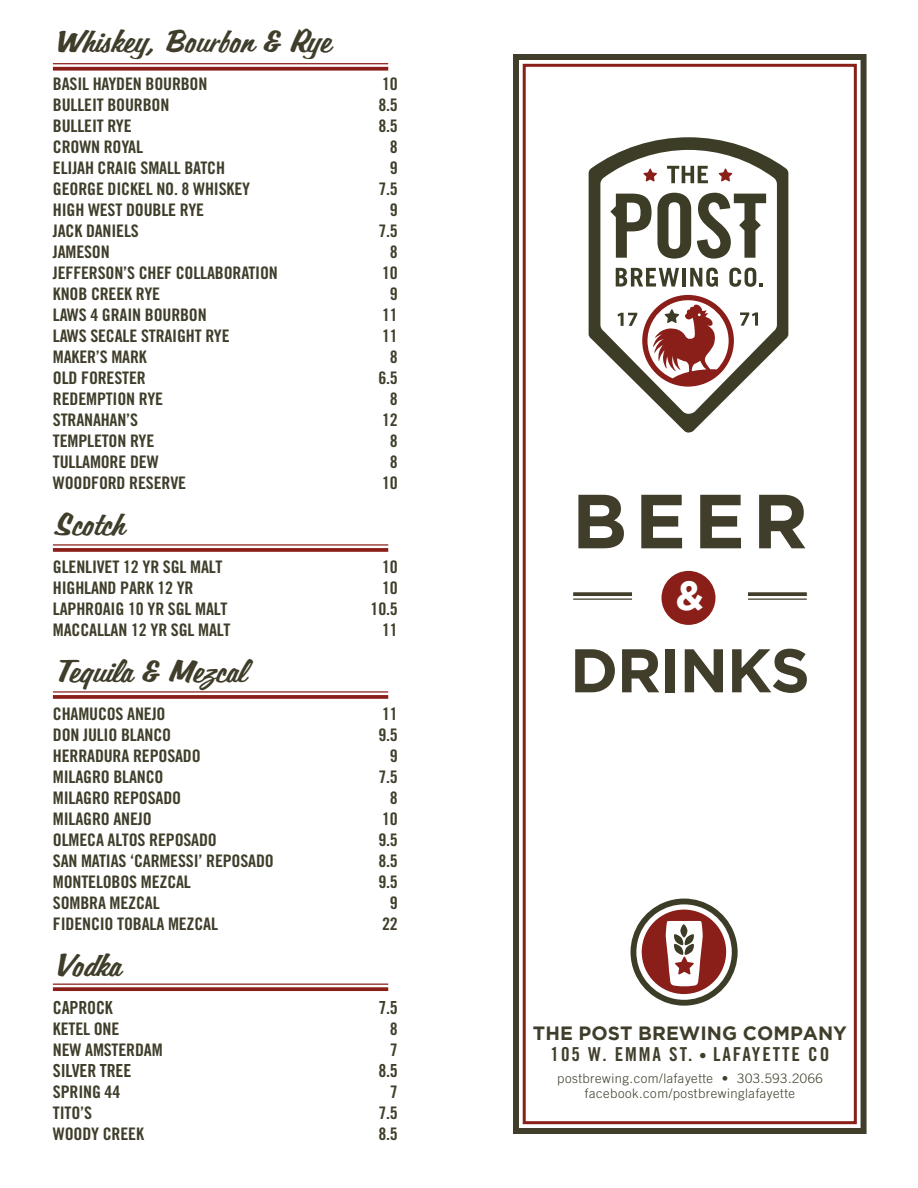
<style>
.page{position:relative;width:918px;height:1188px;background:#fff}
.page>*{position:absolute;margin:0;border:0;box-sizing:border-box;transform-origin:0 0}
.t1{font:700 76.5px "Gotham";color:#403e2b}
.t2{font:700 61.5px "Gotham";letter-spacing:-.02em;color:#403e2b}
.t3{font:700 40.5px "Gotham";color:#fff}
.t4{font:31.65px "Filmotype Lakeside";color:#403e2b;scale:1.04 1}
.t5{font:19.2px "Trade Gothic LT Std Bd Cn 20";letter-spacing:.1em;color:#403e2b}
.t6{font:700 19.2px "Gotham";color:#403e2b}
.t7{font:18px "Trade Gothic LT Std Bd Cn 20";letter-spacing:-.01em;color:#403e2b}
.t8{font:17.25px "Trade Gothic LT Std Bd Cn 20";letter-spacing:-.01em;color:#403e2b;scale:1.04 1}
.t9{font:300 13.05px "Trade Gothic LT Std";letter-spacing:.04em;color:#403e2b}
.s1{font-size:15.15px}
</style>
<div class="page">
<div style="left:513px;top:54px;width:354px;height:1080px;border:6px solid #403e2b"></div>
<div style="left:523px;top:64px;width:334px;height:1060px;border:3px solid #8a1e19"></div>
<svg style="left:589px;top:137px;width:199px;height:296px"></svg>
<svg style="left:616px;top:268px;width:63px;height:19px"></svg>
<hr style="left:682px;top:268px;width:4px;height:19px;background:#3d3d27">
<svg style="left:690px;top:268px;width:28px;height:19px"></svg>
<svg style="left:729px;top:268px;width:34px;height:19px"></svg>
<svg style="left:667px;top:166px;width:41px;height:17px"></svg>
<svg style="left:740px;top:312px;width:18px;height:14px"></svg>
<svg style="left:697px;top:193px;width:69px;height:66px"></svg>
<svg style="left:610px;top:193px;width:81px;height:66px"></svg>
<svg style="left:618px;top:295px;width:116px;height:92px"></svg>
<svg style="left:643px;top:169px;width:14px;height:12px"></svg>
<svg style="left:719px;top:169px;width:13px;height:12px"></svg>
<div style="left:662px;top:571px;width:54px;height:54px;background:#8a1e19;border-radius:50%"></div>
<svg style="left:573px;top:592px;width:59px;height:4px"></svg>
<hr style="left:573px;top:599px;width:59px;height:1px;background:#403e2b">
<svg style="left:748px;top:592px;width:59px;height:4px"></svg>
<hr style="left:748px;top:599px;width:59px;height:1px;background:#403e2b">
<svg style="left:631px;top:899px;width:107px;height:107px"></svg>
<svg style="left:53px;top:67px;width:335px;height:4px"></svg>
<hr style="left:53px;top:63px;width:335px;height:1px;background:#8a1e19">
<svg style="left:53px;top:548px;width:335px;height:4px"></svg>
<hr style="left:53px;top:544px;width:335px;height:2px;background:#8a1e19">
<svg style="left:53px;top:695px;width:335px;height:4px"></svg>
<hr style="left:53px;top:691px;width:335px;height:2px;background:#8a1e19">
<svg style="left:53px;top:987px;width:335px;height:4px"></svg>
<hr style="left:53px;top:984px;width:335px;height:1px;background:#8a1e19">
<p class="t4" style="left:53px;top:21px;width:268px">Whiskey, Bourbon &amp; Rye</p>
<p class="t8" style="left:53px;top:73px;width:150px">BASIL HAYDEN BOURBON</p>
<p class="t8" style="left:382px;top:73px;width:17px">10</p>
<p class="t8" style="left:53px;top:94px;width:113px">BULLEIT BOURBON</p>
<p class="t8" style="left:378px;top:94px;width:20px">8.5</p>
<p class="t8" style="left:53px;top:115px;width:77px">BULLEIT RYE</p>
<p class="t8" style="left:378px;top:115px;width:20px">8.5</p>
<p class="t8" style="left:53px;top:136px;width:88px">CROWN ROYAL</p>
<p class="t8" style="left:390px;top:136px;width:9px">8</p>
<p class="t8" style="left:53px;top:157px;width:167px">ELIJAH CRAIG SMALL BATCH</p>
<p class="t8" style="left:390px;top:157px;width:9px">9</p>
<p class="t8" style="left:53px;top:178px;width:191px">GEORGE DICKEL NO. 8 WHISKEY</p>
<p class="t8" style="left:378px;top:178px;width:20px">7.5</p>
<p class="t8" style="left:53px;top:199px;width:147px">HIGH WEST DOUBLE RYE</p>
<p class="t8" style="left:390px;top:199px;width:9px">9</p>
<p class="t8" style="left:53px;top:220px;width:84px">JACK DANIELS</p>
<p class="t8" style="left:378px;top:220px;width:20px">7.5</p>
<p class="t8" style="left:53px;top:241px;width:56px">JAMESON</p>
<p class="t8" style="left:390px;top:241px;width:9px">8</p>
<p class="t8" style="left:53px;top:262px;width:218px">JEFFERSON’S CHEF COLLABORATION</p>
<p class="t8" style="left:382px;top:262px;width:17px">10</p>
<p class="t8" style="left:53px;top:283px;width:105px">KNOB CREEK RYE</p>
<p class="t8" style="left:390px;top:283px;width:9px">9</p>
<p class="t8" style="left:53px;top:304px;width:149px">LAWS 4 GRAIN BOURBON</p>
<p class="t8" style="left:382px;top:304px;width:17px">11</p>
<p class="t8" style="left:53px;top:325px;width:171px">LAWS SECALE STRAIGHT RYE</p>
<p class="t8" style="left:382px;top:325px;width:17px">11</p>
<p class="t8" style="left:53px;top:346px;width:92px">MAKER’S MARK</p>
<p class="t8" style="left:390px;top:346px;width:9px">8</p>
<p class="t8" style="left:53px;top:367px;width:91px">OLD FORESTER</p>
<p class="t8" style="left:378px;top:367px;width:20px">6.5</p>
<p class="t8" style="left:53px;top:388px;width:108px">REDEMPTION RYE</p>
<p class="t8" style="left:390px;top:388px;width:9px">8</p>
<p class="t8" style="left:53px;top:409px;width:83px">STRANAHAN’S</p>
<p class="t8" style="left:382px;top:409px;width:17px">12</p>
<p class="t8" style="left:53px;top:430px;width:99px">TEMPLETON RYE</p>
<p class="t8" style="left:390px;top:430px;width:9px">8</p>
<p class="t8" style="left:53px;top:451px;width:103px">TULLAMORE DEW</p>
<p class="t8" style="left:390px;top:451px;width:9px">8</p>
<p class="t8" style="left:53px;top:472px;width:130px">WOODFORD RESERVE</p>
<p class="t8" style="left:382px;top:472px;width:17px">10</p>
<p class="t4" style="left:53px;top:504px;width:69px">Scotch</p>
<p class="t8" style="left:53px;top:556px;width:164px">GLENLIVET 12 YR SGL MALT</p>
<p class="t8" style="left:382px;top:556px;width:17px">10</p>
<p class="t8" style="left:53px;top:577px;width:137px">HIGHLAND PARK 12 YR</p>
<p class="t8" style="left:382px;top:577px;width:17px">10</p>
<p class="t8" style="left:53px;top:598px;width:169px">LAPHROAIG 10 YR SGL MALT</p>
<p class="t8" style="left:371px;top:598px;width:28px">10.5</p>
<p class="t8" style="left:53px;top:619px;width:172px">MACCALLAN 12 YR SGL MALT</p>
<p class="t8" style="left:382px;top:619px;width:17px">11</p>
<p class="t4" style="left:53px;top:651px;width:186px">Tequila &amp; Mezcal</p>
<p class="t8" style="left:53px;top:703px;width:110px">CHAMUCOS ANEJO</p>
<p class="t8" style="left:382px;top:703px;width:17px">11</p>
<p class="t8" style="left:53px;top:724px;width:115px">DON JULIO BLANCO</p>
<p class="t8" style="left:378px;top:724px;width:20px">9.5</p>
<p class="t8" style="left:53px;top:745px;width:144px">HERRADURA REPOSADO</p>
<p class="t8" style="left:390px;top:745px;width:9px">9</p>
<p class="t8" style="left:53px;top:766px;width:108px">MILAGRO BLANCO</p>
<p class="t8" style="left:378px;top:766px;width:20px">7.5</p>
<p class="t8" style="left:53px;top:787px;width:125px">MILAGRO REPOSADO</p>
<p class="t8" style="left:390px;top:787px;width:9px">8</p>
<p class="t8" style="left:53px;top:808px;width:97px">MILAGRO ANEJO</p>
<p class="t8" style="left:382px;top:808px;width:17px">10</p>
<p class="t8" style="left:53px;top:829px;width:159px">OLMECA ALTOS REPOSADO</p>
<p class="t8" style="left:378px;top:829px;width:20px">9.5</p>
<p class="t8" style="left:53px;top:850px;width:214px">SAN MATIAS ‘CARMESSI’ REPOSADO</p>
<p class="t8" style="left:378px;top:850px;width:20px">8.5</p>
<p class="t8" style="left:53px;top:871px;width:134px">MONTELOBOS MEZCAL</p>
<p class="t8" style="left:378px;top:871px;width:20px">9.5</p>
<p class="t8" style="left:53px;top:892px;width:104px">SOMBRA MEZCAL</p>
<p class="t8" style="left:390px;top:892px;width:9px">9</p>
<p class="t8" style="left:53px;top:913px;width:160px">FIDENCIO TOBALA MEZCAL</p>
<p class="t8" style="left:382px;top:913px;width:17px">22</p>
<p class="t4" style="left:53px;top:945px;width:66px">Vodka</p>
<p class="t7" style="left:53px;top:996px;width:61px">CAPROCK</p>
<p class="t7" style="left:378px;top:996px;width:21px">7.5</p>
<p class="t8" style="left:53px;top:1018px;width:65px">KETEL ONE</p>
<p class="t8" style="left:390px;top:1018px;width:9px">8</p>
<p class="t8" style="left:53px;top:1039px;width:107px">NEW AMSTERDAM</p>
<p class="t8" style="left:390px;top:1039px;width:9px">7</p>
<p class="t7" style="left:53px;top:1059px;width:80px">SILVER TREE</p>
<p class="t7" style="left:378px;top:1059px;width:21px">8.5</p>
<p class="t8" style="left:53px;top:1081px;width:66px">SPRING 44</p>
<p class="t8" style="left:390px;top:1081px;width:9px">7</p>
<p class="t8" style="left:53px;top:1102px;width:39px">TITO’S</p>
<p class="t8" style="left:378px;top:1102px;width:20px">7.5</p>
<p class="t8" style="left:53px;top:1123px;width:89px">WOODY CREEK</p>
<p class="t8" style="left:378px;top:1123px;width:20px">8.5</p>
<p class="t1" style="left:572px;top:477px;width:238px">BEER</p>
<p class="t3" style="left:676px;top:572px;width:30px">&amp;</p>
<p class="t2" style="left:570px;top:635px;width:241px">DRINKS</p>
<p class="t6" style="left:533px;top:1022px;width:316px">THE POST BREWING COMPANY</p>
<p class="t5" style="left:551px;top:1042px;width:280px">105 W. EMMA ST. <span class="s1">•</span> LAFAYETTE CO</p>
<p class="t9" style="left:557px;top:1070px;width:267px">postbrewing.com/lafayette • 303.593.2066</p>
<p class="t9" style="left:585px;top:1086px;width:212px">facebook.com/postbrewinglafayette</p>
</div>
